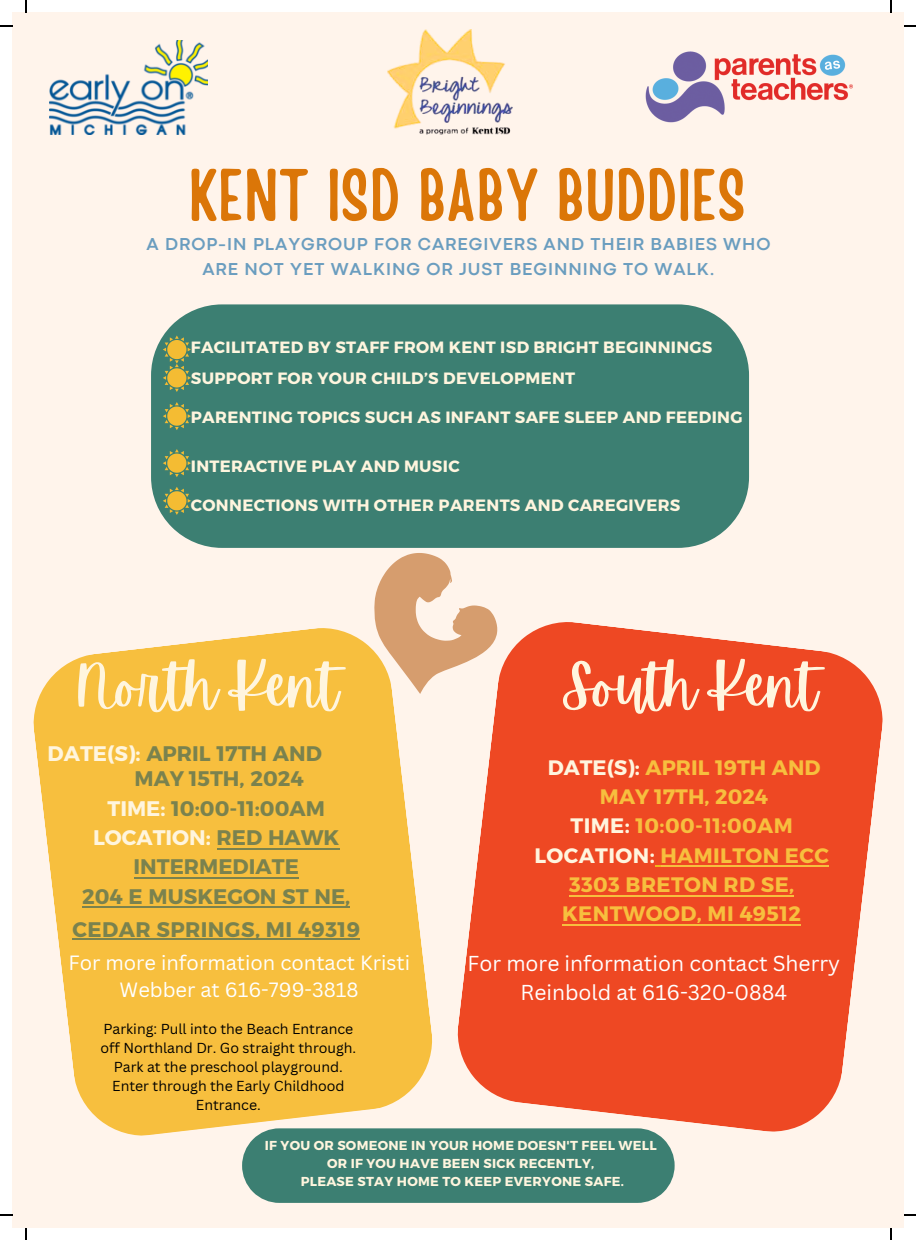
<style>
.page{position:relative;width:916px;height:1240px;background:#fff}
.page>*{position:absolute;margin:0;border:0;box-sizing:border-box;transform-origin:0 0}
.t1{font:73.05px "Handy Casual Condensed";letter-spacing:.02em;color:#db7608}
.t2{font:57.9px "Apricots";color:#fff5de}
.t3{font:700 21px/29.2px "Montserrat";color:#7a824e}
.t4{font:21px/29.2px "Canva Sans";color:#fff;text-align:center}
.t5{font:700 21px "Montserrat";letter-spacing:.02em;color:#7a824e}
.t6{font:700 20.85px/29.2px "Montserrat";letter-spacing:.02em;color:#f7bf3e;text-align:center}
.t7{font:20.1px/27px "Canva Sans";color:#fff;text-align:center}
.t8{font:700 18px/24.8px "Codec Pro";letter-spacing:.055em;color:#6a9dbf;text-align:center}
.t9{font:700 16.35px "Montserrat";letter-spacing:.02em;color:#fff5de}
.t10{font:14.1px/18.9px "Canva Sans";color:#000;text-align:center}
.t11{font:700 12.9px/18.3px "Montserrat";letter-spacing:.02em;color:#fff5de;text-align:center}
.s1{color:#fff5de}
</style>
<div class="page">
<div style="left:12px;top:12px;width:891px;height:1215px;background:#fff4eb"></div>
<svg style="left:457px;top:622px;width:426px;height:510px;background:#f06140"></svg>
<svg style="left:33px;top:628px;width:399px;height:508px;background:#f7c656"></svg>
<div style="left:151px;top:304px;width:597px;height:243px;background:#3c7f72"></div>
<div style="left:242px;top:1127px;width:432px;height:75px;background:#3c7f72"></div>
<img style="left:645px;top:51px;width:207px;height:72px">
<img style="left:49px;top:41px;width:158px;height:93px">
<img style="left:387px;top:30px;width:125px;height:105px">
<svg style="left:163px;top:486px;width:28px;height:29px"></svg>
<svg style="left:163px;top:449px;width:28px;height:28px"></svg>
<svg style="left:163px;top:402px;width:28px;height:28px"></svg>
<svg style="left:163px;top:335px;width:28px;height:57px;background:#8f9a55"></svg>
<svg style="left:374px;top:553px;width:123px;height:140px"></svg>
<hr style="left:72px;top:937px;width:288px;height:1px;background:#7a824e">
<svg style="left:26px;top:0;width:1px;height:12px"></svg>
<svg style="left:0;top:26px;width:12px;height:1px"></svg>
<svg style="left:890px;top:0;width:1px;height:12px"></svg>
<svg style="left:903px;top:26px;width:12px;height:1px"></svg>
<svg style="left:26px;top:1227px;width:1px;height:12px"></svg>
<svg style="left:0;top:1214px;width:12px;height:1px"></svg>
<svg style="left:890px;top:1227px;width:1px;height:12px"></svg>
<svg style="left:903px;top:1214px;width:12px;height:1px"></svg>
<hr style="left:660px;top:865px;width:168px;height:1px;background:#f7bf3e">
<hr style="left:569px;top:894px;width:224px;height:1px;background:#f7bf3e">
<hr style="left:562px;top:924px;width:238px;height:1px;background:#f7bf3e">
<hr style="left:217px;top:847px;width:122px;height:2px;background:#7a824e">
<hr style="left:134px;top:877px;width:164px;height:1px;background:#7a824e">
<hr style="left:82px;top:906px;width:194px;height:1px;background:#7a824e">
<hr style="left:277px;top:906px;width:73px;height:1px;background:#7a824e">
<h5 class="t1" style="left:189px;top:147px;width:557px">KENT ISD BABY BUDDIES</h5>
<h5 class="t8" style="left:146px;top:233px;width:625px">A DROP-IN PLAYGROUP FOR CAREGIVERS AND THEIR BABIES WHO<br>ARE NOT YET WALKING OR JUST BEGINNING TO WALK.</h5>
<h1 class="t9" style="left:191px;top:336px;width:523px">FACILITATED BY STAFF FROM KENT ISD BRIGHT BEGINNINGS</h1>
<h5 class="t9" style="left:191px;top:367px;width:386px">SUPPORT FOR YOUR CHILD’S DEVELOPMENT</h5>
<p class="t9" style="left:191px;top:406px;width:553px">PARENTING TOPICS SUCH AS INFANT SAFE SLEEP AND FEEDING</p>
<p class="t9" style="left:191px;top:455px;width:270px">INTERACTIVE PLAY AND MUSIC</p>
<p class="t9" style="left:191px;top:494px;width:491px">CONNECTIONS WITH OTHER PARENTS AND CAREGIVERS</p>
<p class="t2" style="left:75px;top:652px;width:264px">North Kent</p>
<p class="t2" style="left:561px;top:652px;width:257px">South Kent</p>
<h5 class="t3" style="left:134px;top:739px;width:189px;line-height:25.3px;text-indent:-87px"><span class="s1">DATE(S):</span> APRIL 17TH AND<br>MAY 15TH, 2024</h5>
<h5 class="t3" style="left:82px;top:792px;width:270px;text-align:center"><span class="s1">TIME:</span> 10:00-11:00AM<br><span class="s1">LOCATION:</span> RED HAWK<br>INTERMEDIATE<br>204 E MUSKEGON ST NE,</h5>
<h5 class="t5" style="left:72px;top:915px;width:289px">CEDAR SPRINGS, MI 49319</h5>
<h5 class="t6" style="left:534px;top:751px;width:295px"><span class="s1">DATE(S):</span> APRIL 19TH AND<br>MAY 17TH, 2024<br><span class="s1">TIME:</span> 10:00-11:00AM<br><span class="s1">LOCATION:</span> HAMILTON ECC<br>3303 BRETON RD SE,<br>KENTWOOD, MI 49512</h5>
<p class="t7" style="left:68px;top:948px;width:343px">For more information contact Kristi<br>Webber at 616-799-3818</p>
<h2 class="t4" style="left:467px;top:947px;width:374px">For more information contact Sherry<br>Reinbold at 616-320-0884</h2>
<h5 class="t10" style="left:100px;top:1018px;width:257px">Parking: Pull into the Beach Entrance off Northland Dr. Go straight through.<br>Park at the preschool playground.<br>Enter through the Early Childhood<br>Entrance.</h5>
<p class="t11" style="left:265px;top:1134px;width:393px">IF YOU OR SOMEONE IN YOUR HOME DOESN'T FEEL WELL<br>OR IF YOU HAVE BEEN SICK RECENTLY,<br>PLEASE STAY HOME TO KEEP EVERYONE SAFE.</p>
</div>
